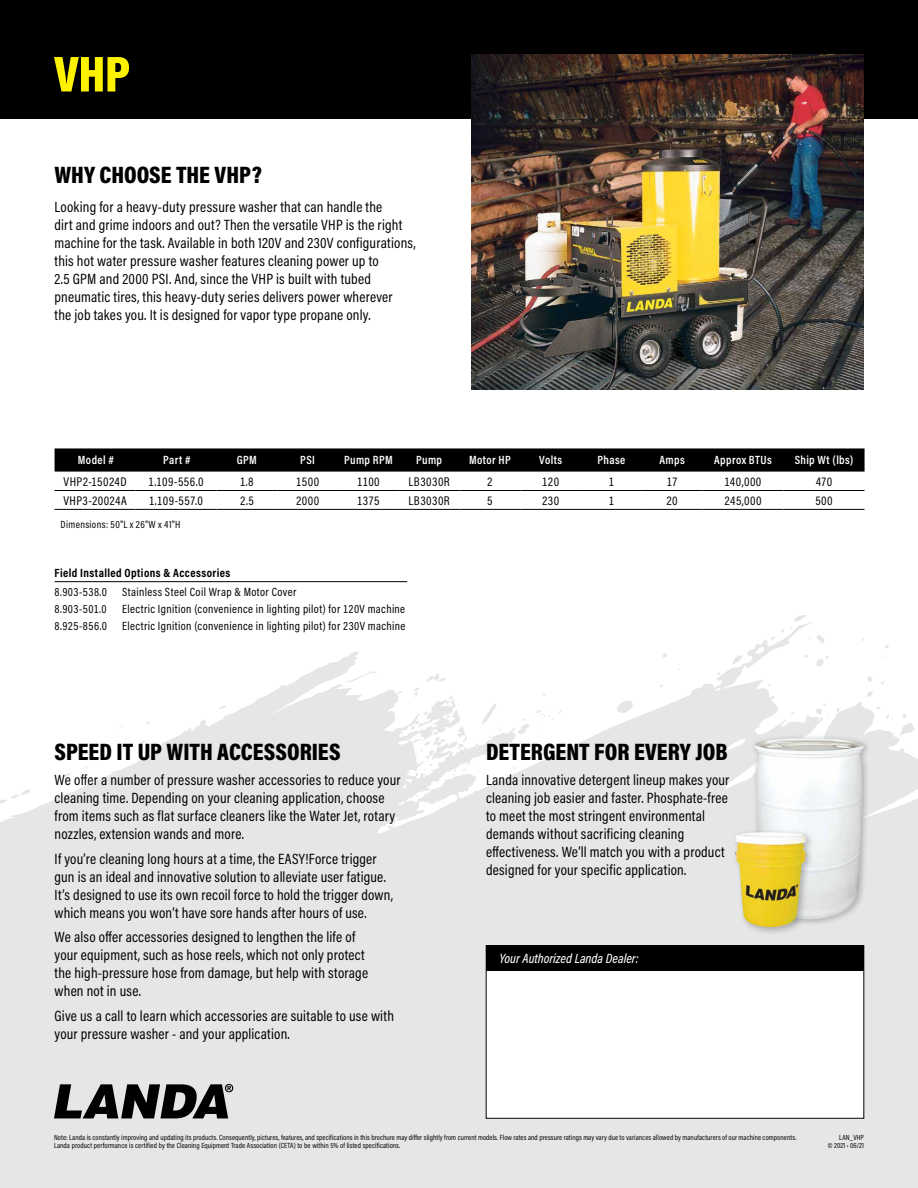
<style>
.page{position:relative;width:918px;height:1188px;background:#fff}
.page>*{position:absolute;margin:0;border:0;box-sizing:border-box;transform-origin:0 0}
.Product_Title_-_Page{font:900 51px "Acumin Pro Cond";color:#fff200}
.t1{font:900 24px "Acumin Pro Cond";color:#000}
.LKG-Body_Copy{font:15px/18px "Acumin Pro Cond";letter-spacing:.015em;color:#000}
.t2{font:italic 500 13.5px "Acumin Pro Cond";color:#fff}
.table_specs{font:12.75px "Acumin Pro Cond";letter-spacing:.03em;color:#000}
.Accessories_listings{font:12px "Acumin Pro Cond";letter-spacing:.03em;color:#000}
.table_header{font:600 12px "Acumin Pro Cond";letter-spacing:.03em;color:#fff}
.H3__Field_Installed{font:700 12px "Acumin Pro Cond";letter-spacing:.035em;color:#000}
.footnotes{font:10.5px "Acumin Pro Cond";letter-spacing:.035em;color:#000}
.t3{font:7.5px/8.2px "Acumin Pro Cond";letter-spacing:.01em;color:#000}
</style>
<div class="page">
<svg style="left:794px;top:615px;width:12px;height:6px"></svg>
<svg style="left:0;top:622px;width:918px;height:566px;fill:#e6e6e6"></svg>
<div style="left:486px;top:946px;width:378px;height:172px;background:#fff"></div>
<div style="left:486px;top:945px;width:378px;height:25px;background:#000"></div>
<div style="left:0;top:0;width:918px;height:119px;background:#000"></div>
<img style="left:471px;top:54px;width:393px;height:336px">
<svg style="left:55px;top:448px;width:810px;height:24px;background:#090909"></svg>
<hr style="left:55px;top:490px;width:81px;height:1px;background:#000">
<hr style="left:136px;top:490px;width:81px;height:1px;background:#000">
<hr style="left:217px;top:490px;width:60px;height:1px;background:#000">
<hr style="left:277px;top:490px;width:61px;height:1px;background:#000">
<hr style="left:338px;top:490px;width:61px;height:1px;background:#000">
<hr style="left:399px;top:490px;width:61px;height:1px;background:#000">
<hr style="left:460px;top:490px;width:60px;height:1px;background:#000">
<hr style="left:520px;top:490px;width:61px;height:1px;background:#000">
<hr style="left:581px;top:490px;width:61px;height:1px;background:#000">
<hr style="left:642px;top:490px;width:61px;height:1px;background:#000">
<hr style="left:703px;top:490px;width:81px;height:1px;background:#000">
<hr style="left:784px;top:490px;width:81px;height:1px;background:#000">
<hr style="left:55px;top:509px;width:81px;height:1px;background:#000">
<hr style="left:136px;top:509px;width:81px;height:1px;background:#000">
<hr style="left:217px;top:509px;width:60px;height:1px;background:#000">
<hr style="left:277px;top:509px;width:61px;height:1px;background:#000">
<hr style="left:338px;top:509px;width:61px;height:1px;background:#000">
<hr style="left:399px;top:509px;width:61px;height:1px;background:#000">
<hr style="left:460px;top:509px;width:60px;height:1px;background:#000">
<hr style="left:520px;top:509px;width:61px;height:1px;background:#000">
<hr style="left:581px;top:509px;width:61px;height:1px;background:#000">
<hr style="left:642px;top:509px;width:61px;height:1px;background:#000">
<hr style="left:703px;top:509px;width:81px;height:1px;background:#000">
<hr style="left:784px;top:509px;width:81px;height:1px;background:#000">
<hr style="left:55px;top:581px;width:67px;height:1px;background:#000">
<hr style="left:122px;top:581px;width:285px;height:1px;background:#000">
<div style="left:750px;top:733px;width:122px;height:194px;background:#000;opacity:.25"></div>
<img style="left:753px;top:738px;width:111px;height:182px">
<div style="left:732px;top:828px;width:83px;height:107px;background:#000;opacity:.25"></div>
<img style="left:735px;top:832px;width:72px;height:95px">
<svg style="left:54px;top:1084px;width:179px;height:34px;background:#5b5b5b"></svg>
<p class="Product_Title_-_Page" style="left:54px;top:41px;width:78px">VHP</p>
<h3 class="t1" style="left:55px;top:159px;width:209px">WHY CHOOSE THE VHP?</h3>
<p class="LKG-Body_Copy" style="left:55px;top:197px;width:363px">Looking for a heavy-duty pressure washer that can handle the<br>dirt and grime indoors and out? Then the versatile VHP is the right machine for the task. Available in both 120V and 230V configurations, this hot water pressure washer features cleaning power up to<br>2.5 GPM and 2000 PSI. And, since the VHP is built with tubed pneumatic tires, this heavy-duty series delivers power wherever<br>the job takes you. It is designed for vapor type propane only.</p>
<p class="table_header" style="left:78px;top:452px;width:37px">Model #</p>
<p class="table_header" style="left:163px;top:452px;width:29px">Part #</p>
<p class="table_header" style="left:237px;top:452px;width:22px">GPM</p>
<p class="table_header" style="left:300px;top:452px;width:16px">PSI</p>
<p class="table_header" style="left:344px;top:452px;width:50px">Pump RPM</p>
<p class="table_header" style="left:416px;top:452px;width:27px">Pump</p>
<p class="table_header" style="left:469px;top:452px;width:43px">Motor HP</p>
<p class="table_header" style="left:539px;top:452px;width:24px">Volts</p>
<p class="table_header" style="left:598px;top:452px;width:29px">Phase</p>
<p class="table_header" style="left:660px;top:452px;width:27px">Amps</p>
<p class="table_header" style="left:714px;top:452px;width:59px">Approx BTUs</p>
<p class="table_header" style="left:795px;top:452px;width:60px">Ship Wt (lbs)</p>
<p class="table_specs" style="left:64px;top:473px;width:65px">VHP2-15024D</p>
<p class="table_specs" style="left:149px;top:473px;width:57px">1.109-556.0</p>
<p class="table_specs" style="left:240px;top:473px;width:15px">1.8</p>
<p class="table_specs" style="left:296px;top:473px;width:25px">1500</p>
<p class="table_specs" style="left:357px;top:473px;width:24px">1100</p>
<p class="table_specs" style="left:409px;top:473px;width:43px">LB3030R</p>
<p class="table_specs" style="left:487px;top:473px;width:7px">2</p>
<p class="table_specs" style="left:542px;top:473px;width:19px">120</p>
<p class="table_specs" style="left:609px;top:473px;width:7px">1</p>
<p class="table_specs" style="left:667px;top:473px;width:12px">17</p>
<p class="table_specs" style="left:725px;top:473px;width:38px">140,000</p>
<p class="table_specs" style="left:816px;top:473px;width:18px">470</p>
<p class="table_specs" style="left:63px;top:492px;width:65px">VHP3-20024A</p>
<p class="table_specs" style="left:149px;top:492px;width:55px">1.109-557.0</p>
<p class="table_specs" style="left:240px;top:492px;width:15px">2.5</p>
<p class="table_specs" style="left:296px;top:492px;width:25px">2000</p>
<p class="table_specs" style="left:357px;top:492px;width:24px">1375</p>
<p class="table_specs" style="left:409px;top:492px;width:43px">LB3030R</p>
<p class="table_specs" style="left:487px;top:492px;width:7px">5</p>
<p class="table_specs" style="left:542px;top:492px;width:19px">230</p>
<p class="table_specs" style="left:609px;top:492px;width:7px">1</p>
<p class="table_specs" style="left:667px;top:492px;width:13px">20</p>
<p class="table_specs" style="left:725px;top:492px;width:38px">245,000</p>
<p class="table_specs" style="left:815px;top:492px;width:19px">500</p>
<p class="footnotes" style="left:61px;top:518px;width:121px">Dimensions: 50"L x 26"W x 41"H</p>
<h3 class="H3__Field_Installed" style="left:55px;top:565px;width:177px">Field Installed Options &amp; Accessories</h3>
<p class="Accessories_listings" style="left:55px;top:584px;width:54px">8.903-538.0</p>
<p class="Accessories_listings" style="left:122px;top:584px;width:176px">Stainless Steel Coil Wrap &amp; Motor Cover</p>
<p class="Accessories_listings" style="left:55px;top:601px;width:54px">8.903-501.0</p>
<p class="Accessories_listings" style="left:122px;top:601px;width:285px">Electric Ignition (convenience in lighting pilot) for 120V machine</p>
<p class="Accessories_listings" style="left:55px;top:619px;width:54px">8.925-856.0</p>
<p class="Accessories_listings" style="left:122px;top:619px;width:285px">Electric Ignition (convenience in lighting pilot) for 230V machine</p>
<h3 class="t1" style="left:55px;top:736px;width:288px">SPEED IT UP WITH ACCESSORIES</h3>
<p class="LKG-Body_Copy" style="left:55px;top:770px;width:347px">We offer a number of pressure washer accessories to reduce your cleaning time. Depending on your cleaning application, choose from items such as flat surface cleaners like the Water Jet, rotary nozzles, extension wands and more.</p>
<p class="LKG-Body_Copy" style="left:55px;top:849px;width:340px">If you’re cleaning long hours at a time, the EASY!Force trigger gun is an ideal and innovative solution to alleviate user fatigue.<br>It’s designed to use its own recoil force to hold the trigger down, which means you won’t have sore hands after hours of use.</p>
<p class="LKG-Body_Copy" style="left:55px;top:928px;width:315px">We also offer accessories designed to lengthen the life of your equipment, such as hose reels, which not only protect the high-pressure hose from damage, but help with storage when not in use.</p>
<p class="LKG-Body_Copy" style="left:55px;top:1007px;width:341px">Give us a call to learn which accessories are suitable to use with your pressure washer - and your application.</p>
<h3 class="t1" style="left:486px;top:736px;width:243px">DETERGENT FOR EVERY JOB</h3>
<p class="LKG-Body_Copy" style="left:486px;top:770px;width:245px">Landa innovative detergent lineup makes your cleaning job easier and faster. Phosphate-free to meet the most stringent environmental demands without sacrificing cleaning effectiveness. We’ll match you with a product designed for your specific application.</p>
<p class="t2" style="left:500px;top:949px;width:141px">Your Authorized Landa Dealer:</p>
<p class="t3" style="left:54px;top:1133px;width:744px">Note: Landa is constantly improving and updating its products. Consequently, pictures, features, and specifications in this brochure may differ slightly from current models. Flow rates and pressure ratings may vary due to variances allowed by manufacturers of our machine components.<br>Landa product performance is certified by the Cleaning Equipment Trade Association (CETA) to be within 5% of listed specifications.</p>
<p class="t3" style="left:828px;top:1133px;width:38px;text-align:right">LAN_VHP<br>© 2021 • 06/21</p>
</div>
